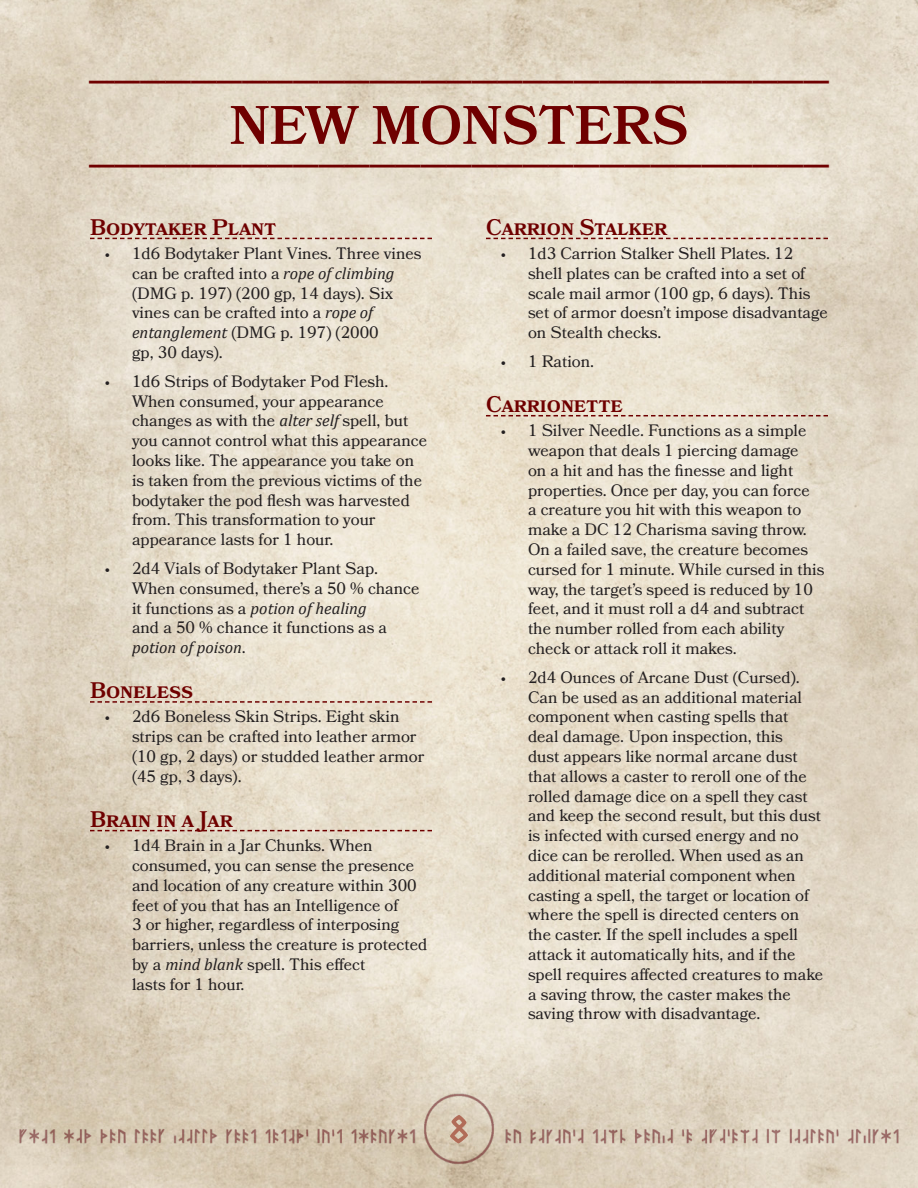
<style>
.page{position:relative;width:918px;height:1188px;background:#fff}
.page>*{position:absolute;margin:0;border:0;box-sizing:border-box;transform-origin:0 0}
.Header_-_Sections{font:600 54px "Bookmania";color:#6f0000}
.t1{font:54px "Younger Futhark Short Twig Mad";color:#b16c58}
.t2{font:700 45px "Bookmania";color:#6f0000}
.Header{font:600 22.5px "Bookmania";color:#6f0000}
.t3{font:16.5px/19.8px "Bookmania";color:#231f20}
.s1{font-family:"Cambria";font-style:italic}
</style>
<div class="page">
<img style="left:0;top:0;width:918px;height:1188px">
<img style="left:0;top:976px;width:918px;height:192px">
<svg style="left:90px;top:238px;width:342px;height:1px"></svg>
<svg style="left:90px;top:701px;width:342px;height:2px"></svg>
<svg style="left:90px;top:830px;width:342px;height:1px"></svg>
<svg style="left:486px;top:238px;width:342px;height:1px"></svg>
<svg style="left:486px;top:415px;width:342px;height:1px"></svg>
<p class="t2" style="left:89px;top:36px;width:741px">_____________________________</p>
<p class="Header_-_Sections" style="left:230px;top:94px;width:460px">NEW MONSTERS</p>
<p class="t2" style="left:89px;top:120px;width:741px">_____________________________</p>
<p class="Header" style="left:90px;top:214px;width:188px">Bodytaker Plant</p>
<p class="t3" style="left:132px;top:243px;width:291px;text-indent:-27px">• 1d6 Bodytaker Plant Vines. Three vines can be crafted into a <span class="s1">rope of climbing </span>(DMG p. 197) (200 gp, 14 days). Six vines can be crafted into a <span class="s1">rope of entanglement</span> (DMG p. 197) (2000<br>gp, 30 days).</p>
<p class="t3" style="left:132px;top:371px;width:297px;text-indent:-27px">• 1d6 Strips of Bodytaker Pod Flesh.<br>When consumed, your appearance changes as with the <span class="s1">alter self</span> spell, but you cannot control what this appearance looks like. The appearance you take on is taken from the previous victims of the bodytaker the pod flesh was harvested from. This transformation to your appearance lasts for 1 hour.</p>
<p class="t3" style="left:132px;top:558px;width:289px;text-indent:-27px">• 2d4 Vials of Bodytaker Plant Sap.<br>When consumed, there’s a 50 % chance it functions as a <span class="s1">potion of healing<br></span>and a 50 % chance it functions as a <span class="s1">potion of poison</span>.</p>
<p class="Header" style="left:90px;top:677px;width:105px">Boneless</p>
<p class="t3" style="left:132px;top:707px;width:294px;text-indent:-27px">• 2d6 Boneless Skin Strips. Eight skin strips can be crafted into leather armor (10 gp, 2 days) or studded leather armor (45 gp, 3 days).</p>
<p class="Header" style="left:90px;top:806px;width:144px">Brain in a Jar</p>
<p class="t3" style="left:132px;top:836px;width:297px;text-indent:-27px">• 1d4 Brain in a Jar Chunks. When consumed, you can sense the presence and location of any creature within 300 feet of you that has an Intelligence of<br>3 or higher, regardless of interposing barriers, unless the creature is protected by a <span class="s1">mind blank</span> spell. This effect<br>lasts for 1 hour.</p>
<p class="Header" style="left:486px;top:214px;width:183px">Carrion Stalker</p>
<p class="t3" style="left:528px;top:243px;width:301px;text-indent:-27px">• 1d3 Carrion Stalker Shell Plates. 12 shell plates can be crafted into a set of scale mail armor (100 gp, 6 days). This set of armor doesn’t impose disadvantage on Stealth checks.</p>
<p class="t3" style="left:501px;top:351px;width:95px">• 1 Ration.</p>
<p class="Header" style="left:486px;top:391px;width:138px">Carrionette</p>
<p class="t3" style="left:528px;top:421px;width:298px;text-indent:-27px">• 1 Silver Needle. Functions as a simple weapon that deals 1 piercing damage<br>on a hit and has the finesse and light properties. Once per day, you can force<br>a creature you hit with this weapon to make a DC 12 Charisma saving throw.<br>On a failed save, the creature becomes cursed for 1 minute. While cursed in this way, the target’s speed is reduced by 10 feet, and it must roll a d4 and subtract the number rolled from each ability check or attack roll it makes.</p>
<p class="t3" style="left:528px;top:667px;width:297px;text-indent:-27px">• 2d4 Ounces of Arcane Dust (Cursed).<br>Can be used as an additional material component when casting spells that deal damage. Upon inspection, this<br>dust appears like normal arcane dust that allows a caster to reroll one of the rolled damage dice on a spell they cast and keep the second result, but this dust is infected with cursed energy and no dice can be rerolled. When used as an additional material component when casting a spell, the target or location of where the spell is directed centers on the caster. If the spell includes a spell attack it automatically hits, and if the spell requires affected creatures to make a saving throw, the caster makes the saving throw with disadvantage.</p>
<h1 class="t1" style="left:447px;top:1098px;width:25px">8</h1>
</div>
